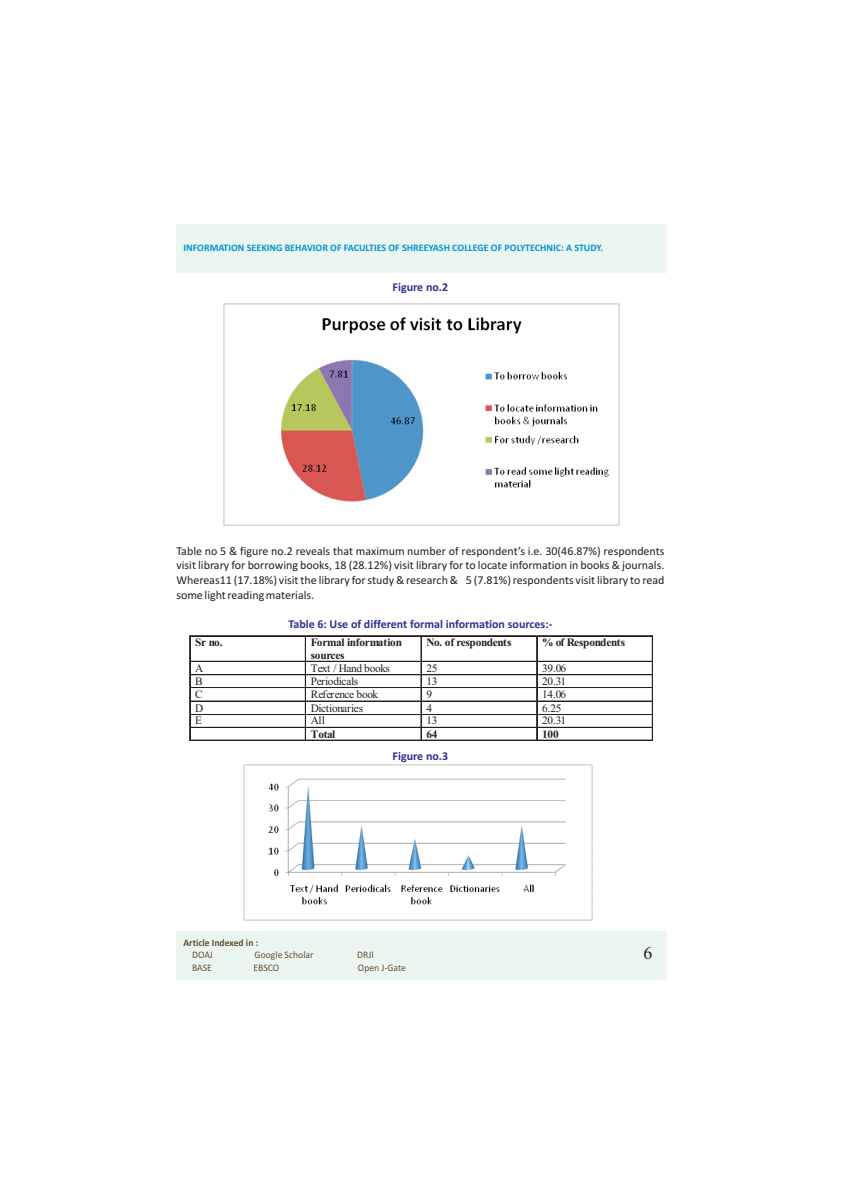
<style>
.page{position:relative;width:842px;height:1191px;background:#fff}
.page>*{position:absolute;margin:0;border:0;box-sizing:border-box;transform-origin:0 0}
.t1{font:18px "Times New Roman";color:#231f20}
.t2{font:12px/14.6px "Calibri";color:#231f20;text-align:justify}
.t3{font:700 12px "Calibri";color:#2e3092}
.t4{font:11.4px "Times New Roman";letter-spacing:-.02em;color:#231f20}
.t5{font:700 11.4px/12.8px "Times New Roman";letter-spacing:-.02em;color:#231f20}
.t6{font:700 10px "Calibri";color:#0095d9}
.t7{font:10px "Calibri";color:#605230}
.t8{font:700 10px "Calibri";color:#605230}
</style>
<div class="page">
<div style="left:176px;top:931px;width:491px;height:48px;background:#ecf6f1"></div>
<div style="left:176px;top:224px;width:491px;height:48px;background:#ecf6f1"></div>
<img style="left:223px;top:303px;width:396px;height:223px">
<hr style="left:190px;top:635px;width:115px;height:1px;background:#231f20">
<hr style="left:306px;top:635px;width:115px;height:1px;background:#231f20">
<hr style="left:422px;top:635px;width:115px;height:1px;background:#231f20">
<hr style="left:537px;top:635px;width:115px;height:1px;background:#231f20">
<hr style="left:190px;top:661px;width:115px;height:1px;background:#231f20">
<hr style="left:306px;top:661px;width:115px;height:1px;background:#231f20">
<hr style="left:422px;top:661px;width:115px;height:1px;background:#231f20">
<hr style="left:537px;top:661px;width:115px;height:1px;background:#231f20">
<hr style="left:190px;top:674px;width:115px;height:1px;background:#231f20">
<hr style="left:306px;top:674px;width:115px;height:1px;background:#231f20">
<hr style="left:422px;top:674px;width:115px;height:1px;background:#231f20">
<hr style="left:537px;top:674px;width:115px;height:1px;background:#231f20">
<hr style="left:190px;top:687px;width:115px;height:1px;background:#231f20">
<hr style="left:306px;top:687px;width:115px;height:1px;background:#231f20">
<hr style="left:422px;top:687px;width:115px;height:1px;background:#231f20">
<hr style="left:537px;top:687px;width:115px;height:1px;background:#231f20">
<hr style="left:190px;top:701px;width:115px;height:1px;background:#231f20">
<hr style="left:306px;top:701px;width:115px;height:1px;background:#231f20">
<hr style="left:422px;top:701px;width:115px;height:1px;background:#231f20">
<hr style="left:537px;top:701px;width:115px;height:1px;background:#231f20">
<hr style="left:190px;top:714px;width:115px;height:1px;background:#231f20">
<hr style="left:306px;top:714px;width:115px;height:1px;background:#231f20">
<hr style="left:422px;top:714px;width:115px;height:1px;background:#231f20">
<hr style="left:537px;top:714px;width:115px;height:1px;background:#231f20">
<hr style="left:190px;top:727px;width:115px;height:1px;background:#231f20">
<hr style="left:306px;top:727px;width:115px;height:1px;background:#231f20">
<hr style="left:422px;top:727px;width:115px;height:1px;background:#231f20">
<hr style="left:537px;top:727px;width:115px;height:1px;background:#231f20">
<svg style="left:189px;top:635px;width:2px;height:106px"></svg>
<hr style="left:190px;top:740px;width:115px;height:1px;background:#231f20">
<svg style="left:305px;top:635px;width:1px;height:106px"></svg>
<hr style="left:306px;top:740px;width:115px;height:1px;background:#231f20">
<svg style="left:421px;top:635px;width:1px;height:106px"></svg>
<hr style="left:422px;top:740px;width:115px;height:1px;background:#231f20">
<svg style="left:536px;top:635px;width:2px;height:105px"></svg>
<hr style="left:537px;top:740px;width:115px;height:1px;background:#231f20">
<svg style="left:652px;top:635px;width:1px;height:106px"></svg>
<img style="left:244px;top:764px;width:349px;height:156px">
<p class="t6" style="left:183px;top:244px;width:421px">INFORMATION SEEKING BEHAVIOR OF FACULTIES OF SHREEYASH COLLEGE OF POLYTECHNIC: A STUDY.</p>
<p class="t3" style="left:393px;top:282px;width:57px">Figure no.2</p>
<p class="t2" style="left:176px;top:544px;width:490px">Table no 5 &amp; figure no.2 reveals that maximum number of respondent’s i.e. 30(46.87%) respondents visit library for borrowing books, 18 (28.12%) visit library for to locate information in books &amp; journals.<br>Whereas11 (17.18%) visit the library for study &amp; research &amp; 5 (7.81%) respondents visit library to read some light reading materials.</p>
<p class="t3" style="left:288px;top:619px;width:265px">Table 6: Use of different formal information sources:-</p>
<p class="t5" style="left:195px;top:637px;width:29px">Sr no.</p>
<p class="t5" style="left:311px;top:637px;width:93px">Formal information sources</p>
<p class="t5" style="left:426px;top:637px;width:87px">No. of respondents</p>
<p class="t5" style="left:542px;top:637px;width:85px">% of Respondents</p>
<p class="t4" style="left:195px;top:664px;width:10px">A</p>
<p class="t4" style="left:311px;top:664px;width:81px">Text / Hand books</p>
<p class="t4" style="left:426px;top:664px;width:13px">25</p>
<p class="t4" style="left:542px;top:664px;width:26px">39.06</p>
<p class="t4" style="left:195px;top:677px;width:9px">B</p>
<p class="t4" style="left:311px;top:677px;width:49px">Periodicals</p>
<p class="t4" style="left:426px;top:677px;width:13px">13</p>
<p class="t4" style="left:542px;top:677px;width:26px">20.31</p>
<p class="t4" style="left:195px;top:690px;width:9px">C</p>
<p class="t4" style="left:311px;top:690px;width:69px">Reference book</p>
<p class="t4" style="left:426px;top:690px;width:7px">9</p>
<p class="t4" style="left:542px;top:690px;width:26px">14.06</p>
<p class="t4" style="left:195px;top:704px;width:10px">D</p>
<p class="t4" style="left:311px;top:704px;width:54px">Dictionaries</p>
<p class="t4" style="left:426px;top:704px;width:7px">4</p>
<p class="t4" style="left:542px;top:704px;width:21px">6.25</p>
<p class="t4" style="left:195px;top:716px;width:8px">E</p>
<p class="t4" style="left:311px;top:716px;width:16px">All</p>
<p class="t4" style="left:426px;top:716px;width:13px">13</p>
<p class="t4" style="left:542px;top:716px;width:26px">20.31</p>
<p class="t5" style="left:311px;top:729px;width:26px">Total</p>
<p class="t5" style="left:426px;top:729px;width:13px">64</p>
<p class="t5" style="left:542px;top:729px;width:18px">100</p>
<p class="t3" style="left:393px;top:750px;width:57px">Figure no.3</p>
<p class="t8" style="left:183px;top:938px;width:76px">Article Indexed in :</p>
<p class="t7" style="left:192px;top:951px;width:22px">DOAJ</p>
<p class="t7" style="left:255px;top:951px;width:60px">Google Scholar</p>
<p class="t7" style="left:357px;top:951px;width:18px">DRJI</p>
<p class="t7" style="left:192px;top:963px;width:21px">BASE</p>
<p class="t7" style="left:253px;top:963px;width:27px">EBSCO</p>
<p class="t7" style="left:358px;top:963px;width:50px">Open J-Gate</p>
<h1 class="t1" style="left:644px;top:946px;width:10px">6</h1>
</div>
